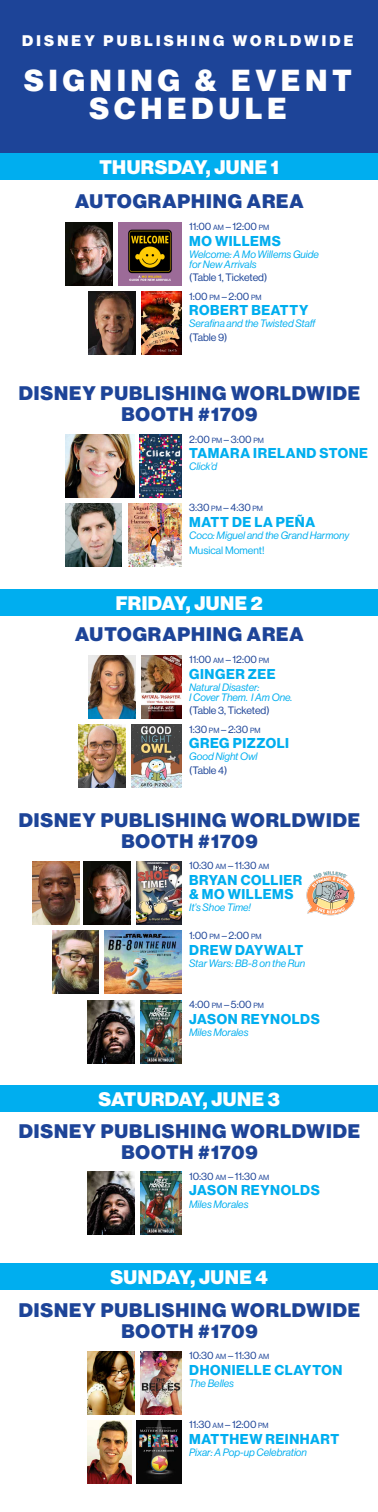
<style>
.page{position:relative;width:378px;height:1512px;background:#fff}
.page>*{position:absolute;margin:0;border:0;box-sizing:border-box;transform-origin:0 0}
.t1{font:29.75px/28px "N Haas Grotesk DS Std 95 Blk";letter-spacing:.175em;color:#fff;text-align:center}
.t2{font:19.25px/21px "N Haas Grotesk DS Std 95 Blk";letter-spacing:.05em;color:#1d4498;text-align:center}
.t3{font:19.25px "N Haas Grotesk DS Std 95 Blk";letter-spacing:.025em;color:#fff}
.t4{font:15.05px "N Haas Grotesk DS Std 95 Blk";letter-spacing:.215em;color:#fff}
.t5{font:14px/14px "N Haas Grotesk DS Std 75 Bd";letter-spacing:.04em;color:#00aeef}
.t6{font:10.5px/10.5px "N Haas Grotesk DS Std 56 It";color:#00aeef}
.t7{font:10.5px "N Haas Grotesk DS Std 55 Rg";color:#1d4498}
.t8{font:10.5px "N Haas Grotesk DS Std 55 Rg";color:#00aeef}
.t9{font:2.45px "N Haas Grotesk DS Std 75 Bd";color:#fff}
.s1{font-size:7.35px}
</style>
<div class="page">
<div style="left:0;top:0;width:378px;height:166px;background:#1d4498"></div>
<div style="left:0;top:153px;width:378px;height:26px;background:#00aeef"></div>
<div style="left:0;top:590px;width:378px;height:26px;background:#00aeef"></div>
<div style="left:0;top:1086px;width:378px;height:26px;background:#00aeef"></div>
<div style="left:0;top:1264px;width:378px;height:26px;background:#00aeef"></div>
<img style="left:118px;top:222px;width:63px;height:63px">
<img style="left:142px;top:655px;width:39px;height:63px">
<img style="left:140px;top:434px;width:41px;height:63px">
<img style="left:140px;top:1000px;width:41px;height:63px">
<img style="left:140px;top:1172px;width:41px;height:63px">
<img style="left:141px;top:1351px;width:40px;height:63px">
<img style="left:136px;top:1420px;width:45px;height:63px">
<img style="left:104px;top:931px;width:77px;height:63px">
<img style="left:128px;top:503px;width:53px;height:63px">
<img style="left:142px;top:292px;width:39px;height:63px">
<img style="left:132px;top:725px;width:49px;height:63px">
<img style="left:66px;top:222px;width:47px;height:63px">
<img style="left:84px;top:861px;width:47px;height:63px">
<img style="left:88px;top:1000px;width:47px;height:63px">
<img style="left:88px;top:1172px;width:47px;height:63px">
<img style="left:88px;top:1351px;width:47px;height:63px">
<img style="left:88px;top:1420px;width:43px;height:63px">
<img style="left:32px;top:861px;width:47px;height:63px">
<img style="left:52px;top:931px;width:47px;height:63px">
<img style="left:89px;top:655px;width:47px;height:63px">
<img style="left:66px;top:434px;width:68px;height:63px">
<img style="left:66px;top:503px;width:55px;height:63px">
<img style="left:89px;top:292px;width:47px;height:63px">
<img style="left:79px;top:725px;width:46px;height:63px">
<img style="left:306px;top:871px;width:49px;height:45px">
<img style="left:136px;top:861px;width:45px;height:63px">
<h3 class="t4" style="left:22px;top:32px;width:333px">DISNEY PUBLISHING WORLDWIDE</h3>
<h1 class="t1" style="left:24px;top:67px;width:329px">SIGNING &amp; EVENT<br>SCHEDULE</h1>
<h2 class="t3" style="left:99px;top:155px;width:181px">THURSDAY, JUNE 1</h2>
<h2 class="t2" style="left:75px;top:191px;width:230px">AUTOGRAPHING AREA</h2>
<p class="t7" style="left:189px;top:221px;width:82px">11:00 <span class="s1">AM</span> – 12:00 <span class="s1">PM</span></p>
<h3 class="t5" style="left:189px;top:234px;width:93px">MO WILLEMS</h3>
<p class="t6" style="left:189px;top:249px;width:131px">Welcome: A Mo Willems Guide for New Arrivals</p>
<p class="t7" style="left:189px;top:272px;width:80px">(Table 1, Ticketed)</p>
<p class="t7" style="left:189px;top:290px;width:74px">1:00 <span class="s1">PM</span> – 2:00 <span class="s1">PM</span></p>
<h3 class="t5" style="left:189px;top:304px;width:121px">ROBERT BEATTY</h3>
<p class="t6" style="left:189px;top:319px;width:128px">Serafina and the Twisted Staff</p>
<p class="t7" style="left:189px;top:331px;width:40px">(Table 9)</p>
<h2 class="t2" style="left:19px;top:383px;width:343px">DISNEY PUBLISHING WORLDWIDE<br>BOOTH #1709</h2>
<p class="t7" style="left:189px;top:433px;width:76px">2:00 <span class="s1">PM</span> – 3:00 <span class="s1">PM</span></p>
<h3 class="t5" style="left:189px;top:446px;width:180px">TAMARA IRELAND STONE</h3>
<p class="t6" style="left:189px;top:461px;width:30px">Click’d</p>
<p class="t7" style="left:189px;top:502px;width:75px">3:30 <span class="s1">PM</span> – 4:30 <span class="s1">PM</span></p>
<h3 class="t5" style="left:189px;top:515px;width:127px">MATT DE LA PEÑA</h3>
<p class="t6" style="left:189px;top:530px;width:162px">Coco: Miguel and the Grand Harmony</p>
<p class="t8" style="left:189px;top:545px;width:77px">Musical Moment!</p>
<h2 class="t3" style="left:116px;top:592px;width:148px">FRIDAY, JUNE 2</h2>
<h2 class="t2" style="left:75px;top:624px;width:230px">AUTOGRAPHING AREA</h2>
<p class="t7" style="left:189px;top:654px;width:82px">11:00 <span class="s1">AM</span> – 12:00 <span class="s1">PM</span></p>
<h3 class="t5" style="left:189px;top:667px;width:88px">GINGER ZEE</h3>
<p class="t6" style="left:189px;top:682px;width:105px">Natural Disaster:<br>I Cover Them. I Am One.</p>
<p class="t7" style="left:189px;top:705px;width:82px">(Table 3, Ticketed)</p>
<p class="t7" style="left:189px;top:723px;width:73px">1:30 <span class="s1">PM</span> – 2:30 <span class="s1">PM</span></p>
<h3 class="t5" style="left:189px;top:737px;width:101px">GREG PIZZOLI</h3>
<p class="t6" style="left:189px;top:752px;width:70px">Good Night Owl</p>
<p class="t7" style="left:189px;top:764px;width:40px">(Table 4)</p>
<h2 class="t2" style="left:19px;top:810px;width:343px">DISNEY PUBLISHING WORLDWIDE<br>BOOTH #1709</h2>
<p class="t9" style="left:147px;top:861px;width:23px">COVER NOT FINAL</p>
<p class="t7" style="left:189px;top:860px;width:82px">10:30 <span class="s1">AM</span> – 11:30 <span class="s1">AM</span></p>
<h3 class="t5" style="left:189px;top:873px;width:115px">BRYAN COLLIER &amp; MO WILLEMS</h3>
<p class="t6" style="left:189px;top:902px;width:63px">It’s Shoe Time!</p>
<p class="t7" style="left:189px;top:929px;width:74px">1:00 <span class="s1">PM</span> – 2:00 <span class="s1">PM</span></p>
<h3 class="t5" style="left:189px;top:943px;width:116px">DREW DAYWALT</h3>
<p class="t6" style="left:189px;top:958px;width:118px">Star Wars: BB-8 on the Run</p>
<p class="t7" style="left:189px;top:999px;width:76px">4:00 <span class="s1">PM</span> – 5:00 <span class="s1">PM</span></p>
<h3 class="t5" style="left:189px;top:1012px;width:132px">JASON REYNOLDS</h3>
<p class="t6" style="left:189px;top:1027px;width:61px">Miles Morales</p>
<h2 class="t3" style="left:98px;top:1088px;width:183px">SATURDAY, JUNE 3</h2>
<h2 class="t2" style="left:19px;top:1121px;width:343px">DISNEY PUBLISHING WORLDWIDE<br>BOOTH #1709</h2>
<p class="t7" style="left:189px;top:1170px;width:82px">10:30 <span class="s1">AM</span> – 11:30 <span class="s1">AM</span></p>
<h3 class="t5" style="left:189px;top:1184px;width:132px">JASON REYNOLDS</h3>
<p class="t6" style="left:189px;top:1199px;width:61px">Miles Morales</p>
<h2 class="t3" style="left:111px;top:1266px;width:159px">SUNDAY, JUNE 4</h2>
<h2 class="t2" style="left:19px;top:1300px;width:343px">DISNEY PUBLISHING WORLDWIDE<br>BOOTH #1709</h2>
<p class="t7" style="left:189px;top:1350px;width:82px">10:30 <span class="s1">AM</span> – 11:30 <span class="s1">AM</span></p>
<h3 class="t5" style="left:189px;top:1363px;width:155px">DHONIELLE CLAYTON</h3>
<p class="t6" style="left:189px;top:1378px;width:46px">The Belles</p>
<p class="t7" style="left:189px;top:1419px;width:81px">11:30 <span class="s1">AM</span> – 12:00 <span class="s1">PM</span></p>
<h3 class="t5" style="left:189px;top:1432px;width:152px">MATTHEW REINHART</h3>
<p class="t6" style="left:189px;top:1447px;width:119px">Pixar: A Pop-up Celebration</p>
</div>
